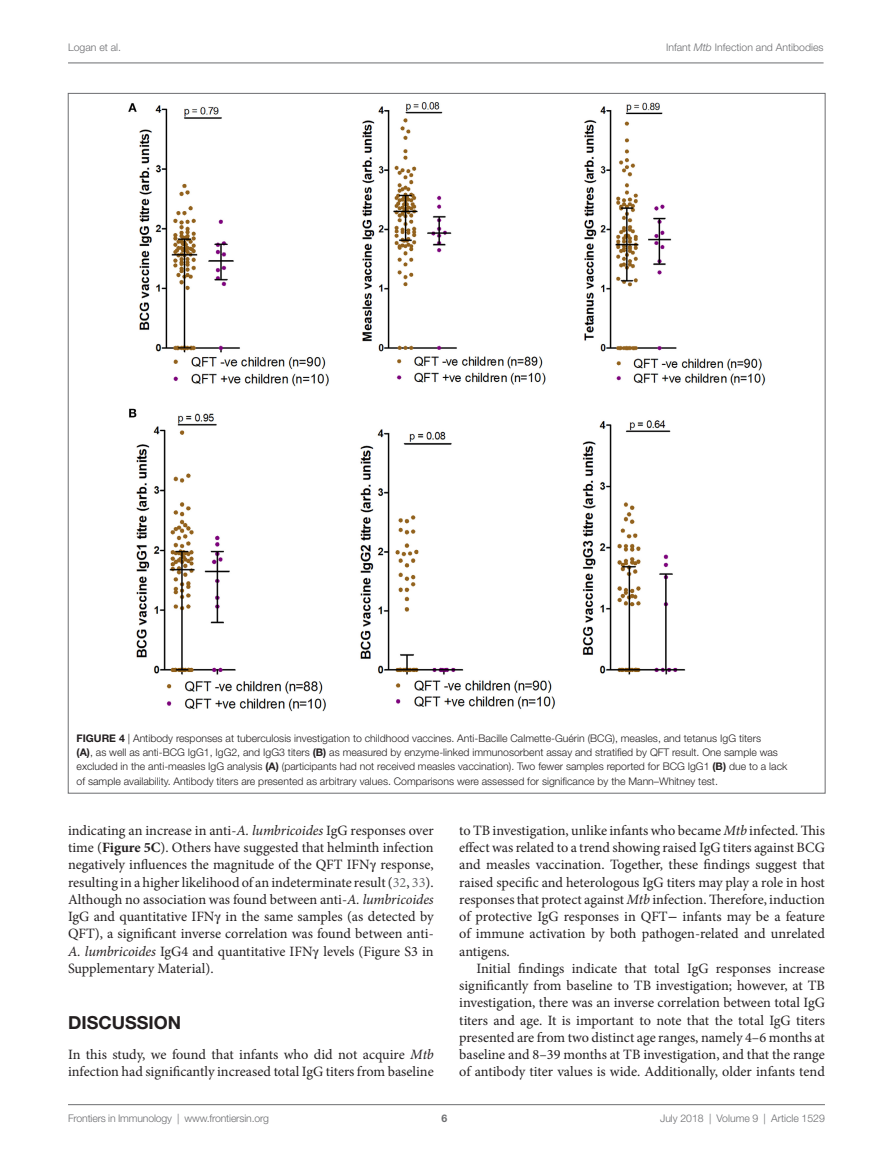
<style>
.page{position:relative;width:893px;height:1170px;background:#fff}
.page>*{position:absolute;margin:0;border:0;box-sizing:border-box;transform-origin:0 0}
.t1{font:700 18px "Helvetica Neue LT Std";color:#231f20}
.t2{font:14.25px/17.2px "Minion Pro";color:#231f20;text-align:justify}
.t3{font:300 10.5px/14.2px "Helvetica Neue LT Std";color:#231f20}
.t4{font:300 10.5px "Helvetica Neue LT Std";color:#6c6d70}
.t5{font:700 10.5px "Helvetica Neue LT Std";color:#6c6d70}
.s1{font-style:italic}
.s2{font-weight:700}
.s3{font-family:"STIX General"}
.s4{color:#6c6d70}
</style>
<div class="page">
<img style="left:128px;top:102px;width:638px;height:610px">
<hr style="left:68px;top:63px;width:756px;height:1px;background:#6c6d70">
<hr style="left:68px;top:1104px;width:757px;height:1px;background:#6c6d70">
<p class="t4" style="left:68px;top:41px;width:55px">Logan et al.</p>
<p class="t4" style="left:666px;top:41px;width:159px">Infant <span class="s1">Mtb</span> Infection and Antibodies</p>
<p class="t3" style="left:77px;top:730px;width:712px"><span class="s2">FIGURE 4</span> | Antibody responses at tuberculosis investigation to childhood vaccines. Anti-Bacille Calmette-Guérin (BCG), measles, and tetanus IgG titers<br><span class="s2">(A)</span>, as well as anti-BCG IgG1, IgG2, and IgG3 titers <span class="s2">(B)</span> as measured by enzyme-linked immunosorbent assay and stratified by QFT result. One sample was excluded in the anti-measles IgG analysis <span class="s2">(A)</span> (participants had not received measles vaccination). Two fewer samples reported for BCG IgG1 <span class="s2">(B)</span> due to a lack of sample availability. Antibody titers are presented as arbitrary values. Comparisons were assessed for significance by the Mann–Whitney test.</p>
<p class="t2" style="left:68px;top:821px;width:367px">indicating an increase in anti-<span class="s1">A. lumbricoides</span> IgG responses over time (<span class="s2">Figure 5C</span>). Others have suggested that helminth infection negatively influences the magnitude of the QFT IFN<span class="s3">γ</span> response, resulting in a higher likelihood of an indeterminate result (<span class="s4">32</span>, <span class="s4">33</span>).<br>Although no association was found between anti-<span class="s1">A. lumbricoides </span>IgG and quantitative IFN<span class="s3">γ</span> in the same samples (as detected by QFT), a significant inverse correlation was found between anti-<span class="s1">A. lumbricoides</span> IgG4 and quantitative IFN<span class="s3">γ</span> levels (Figure S3 in Supplementary Material).</p>
<p class="t1" style="left:68px;top:1011px;width:112px">DISCUSSION</p>
<p class="t2" style="left:68px;top:1045px;width:367px">In this study, we found that infants who did not acquire <span class="s1">Mtb </span>infection had significantly increased total IgG titers from baseline</p>
<p class="t2" style="left:459px;top:821px;width:367px">to TB investigation, unlike infants who became <span class="s1">Mtb</span> infected. This effect was related to a trend showing raised IgG titers against BCG and measles vaccination. Together, these findings suggest that raised specific and heterologous IgG titers may play a role in host responses that protect against <span class="s1">Mtb</span> infection. Therefore, induction of protective IgG responses in QFT<span class="s3">−</span> infants may be a feature of immune activation by both pathogen-related and unrelated antigens.</p>
<p class="t2" style="left:459px;top:959px;width:367px;text-indent:17px">Initial findings indicate that total IgG responses increase significantly from baseline to TB investigation; however, at TB investigation, there was an inverse correlation between total IgG titers and age. It is important to note that the total IgG titers presented are from two distinct age ranges, namely 4–6 months at baseline and 8–39 months at TB investigation, and that the range of antibody titer values is wide. Additionally, older infants tend</p>
<p class="t4" style="left:68px;top:1111px;width:203px">Frontiers in Immunology | www.frontiersin.org</p>
<p class="t4" style="left:660px;top:1111px;width:166px">July 2018 | Volume 9 | Article 1529</p>
<p class="t5" style="left:441px;top:1111px;width:7px">6</p>
</div>
